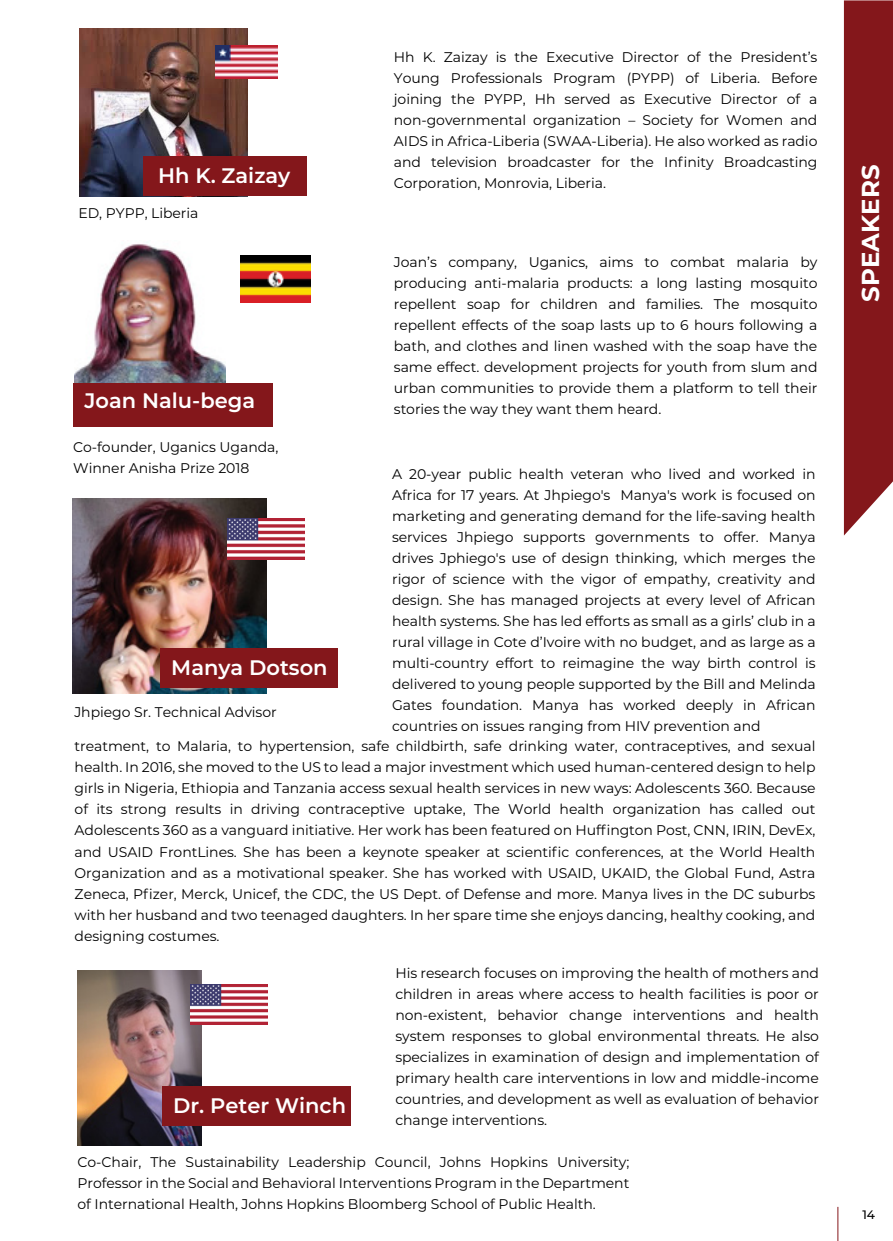
<style>
.page{position:relative;width:893px;height:1241px;background:#fff}
.page>*{position:absolute;margin:0;border:0;box-sizing:border-box;transform-origin:0 0}
.t1{font:700 24.5px "Montserrat";color:#fff}
.t2{font:600 21px "Montserrat";color:#fff}
.t3{font:14px/21px "Montserrat";letter-spacing:-.005em;color:#000;text-align:justify}
.t4{font:500 12.25px "Montserrat";color:#000}
</style>
<div class="page">
<img style="left:79px;top:28px;width:168px;height:168px">
<img style="left:77px;top:970px;width:124px;height:174px">
<img style="left:72px;top:498px;width:195px;height:195px">
<img style="left:74px;top:242px;width:151px;height:140px">
<hr style="left:837px;top:1206px;width:1px;height:34px;background:#84171b">
<div style="left:844px;top:0;width:49px;height:535px;background:#84171b"></div>
<div style="left:143px;top:156px;width:164px;height:40px;background:#84171b"></div>
<div style="left:73px;top:382px;width:200px;height:44px;background:#84171b"></div>
<div style="left:160px;top:648px;width:177px;height:40px;background:#84171b"></div>
<img style="left:228px;top:518px;width:77px;height:41px">
<div style="left:162px;top:1085px;width:188px;height:40px;background:#84171b"></div>
<img style="left:191px;top:983px;width:77px;height:41px">
<img style="left:215px;top:46px;width:63px;height:32px">
<img style="left:240px;top:255px;width:70px;height:47px">
<h2 class="t2" style="left:158px;top:161px;width:134px">Hh K. Zaizay</h2>
<p class="t3" style="left:78px;top:202px;width:121px">ED, PYPP, Liberia</p>
<h2 class="t2" style="left:85px;top:385px;width:172px">Joan Nalu-bega</h2>
<p class="t3" style="left:73px;top:435px;width:207px">Co-founder, Uganics Uganda,<br>Winner Anisha Prize 2018</p>
<h2 class="t2" style="left:171px;top:652px;width:158px">Manya Dotson</h2>
<p class="t3" style="left:74px;top:701px;width:204px">Jhpiego Sr. Technical Advisor</p>
<p class="t3" style="left:394px;top:46px;width:425px">Hh K. Zaizay is the Executive Director of the President’s Young Professionals Program (PYPP) of Liberia. Before joining the PYPP, Hh served as Executive Director of a non-governmental organization – Society for Women and AIDS in Africa-Liberia (SWAA-Liberia). He also worked as radio and television broadcaster for the Infinity Broadcasting Corporation, Monrovia, Liberia.</p>
<p class="t3" style="left:394px;top:250px;width:425px">Joan’s company, Uganics, aims to combat malaria by producing anti-malaria products: a long lasting mosquito repellent soap for children and families. The mosquito repellent effects of the soap lasts up to 6 hours following a bath, and clothes and linen washed with the soap have the same effect. development projects for youth from slum and urban communities to provide them a platform to tell their stories the way they want them heard.</p>
<p class="t3" style="left:392px;top:462px;width:425px">A 20-year public health veteran who lived and worked in Africa for 17 years. At Jhpiego's Manya's work is focused on marketing and generating demand for the life-saving health services Jhpiego supports governments to offer. Manya drives Jphiego's use of design thinking, which merges the rigor of science with the vigor of empathy, creativity and design. She has managed projects at every level of African health systems. She has led efforts as small as a girls’ club in a rural village in Cote d’Ivoire with no budget, and as large as a multi-country effort to reimagine the way birth control is delivered to young people supported by the Bill and Melinda Gates foundation. Manya has worked deeply in African countries on issues ranging from HIV prevention and</p>
<p class="t3" style="left:75px;top:735px;width:742px">treatment, to Malaria, to hypertension, safe childbirth, safe drinking water, contraceptives, and sexual health. In 2016, she moved to the US to lead a major investment which used human-centered design to help girls in Nigeria, Ethiopia and Tanzania access sexual health services in new ways: Adolescents 360. Because of its strong results in driving contraceptive uptake, The World health organization has called out Adolescents 360 as a vanguard initiative. Her work has been featured on Huffington Post, CNN, IRIN, DevEx, and USAID FrontLines. She has been a keynote speaker at scientific conferences, at the World Health Organization and as a motivational speaker. She has worked with USAID, UKAID, the Global Fund, Astra Zeneca, Pfizer, Merck, Unicef, the CDC, the US Dept. of Defense and more. Manya lives in the DC suburbs with her husband and two teenaged daughters. In her spare time she enjoys dancing, healthy cooking, and designing costumes.</p>
<p class="t3" style="left:395px;top:961px;width:425px">His research focuses on improving the health of mothers and children in areas where access to health facilities is poor or non-existent, behavior change interventions and health system responses to global environmental threats. He also specializes in examination of design and implementation of primary health care interventions in low and middle-income countries, and development as well as evaluation of behavior change interventions.</p>
<p class="t3" style="left:78px;top:1150px;width:553px">Co-Chair, The Sustainability Leadership Council, Johns Hopkins University; Professor in the Social and Behavioral Interventions Program in the Department of International Health, Johns Hopkins Bloomberg School of Public Health.</p>
<h2 class="t2" style="left:173px;top:1090px;width:175px">Dr. Peter Winch</h2>
<h1 class="t1" style="left:853px;top:302px;width:138px;rotate:-90deg">SPEAKERS</h1>
<p class="t4" style="left:862px;top:1205px;width:14px">14</p>
</div>
